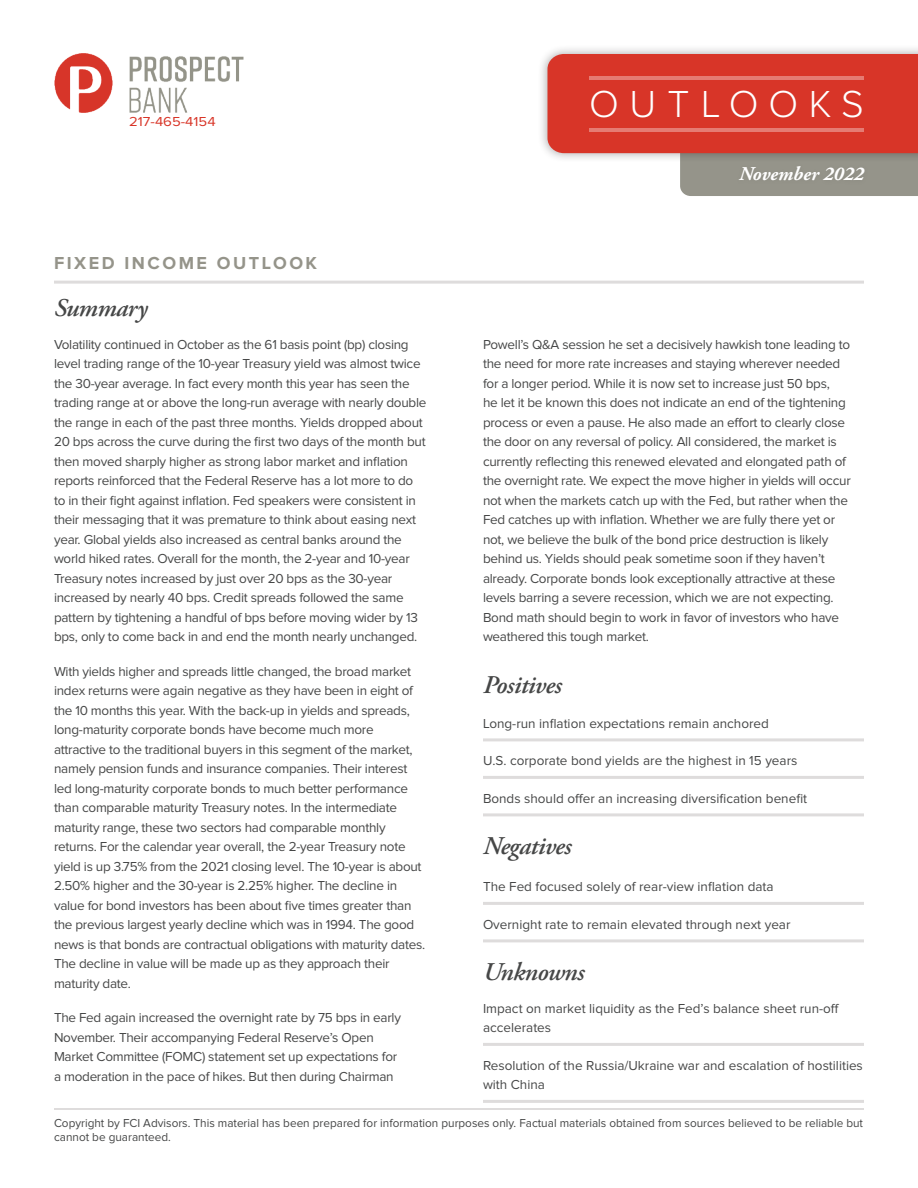
<style>
.page{position:relative;width:918px;height:1188px;background:#fff}
.page>*{position:absolute;margin:0;border:0;box-sizing:border-box;transform-origin:0 0}
.t1{font:300 39px "Proxima Nova";letter-spacing:.27em;color:#fff}
.bullets-square{font:italic 600 25.5px "Adobe Garamond Pro";letter-spacing:-.02em;color:#464747}
.palatino-main{font:italic 600 25.5px "Adobe Garamond Pro";letter-spacing:-.02em;color:#464747}
.t2{font:italic 700 19.5px "Adobe Garamond Pro";color:#fff}
.t3{font:700 18px "Proxima Nova";letter-spacing:.14em;color:#95948a}
.palatino-main-2{font:13.5px/19.5px "Proxima Nova";letter-spacing:-.02em;color:#464747}
.bullets-square-2{font:13.5px/19.5px "Proxima Nova";color:#464747}
.t4{font:13.5px "Proxima Nova";color:#d83528;scale:1.1 1}
.t5{font:12px/14.4px "Proxima Nova";color:#464747}
</style>
<div class="page">
<div style="left:538px;top:44px;width:380px;height:119px;background:#231f20;opacity:.38"></div>
<svg style="left:547px;top:54px;width:371px;height:142px;background:#d25b50"></svg>
<hr style="left:590px;top:76px;width:274px;height:4px;background:#e57b73">
<hr style="left:590px;top:128px;width:274px;height:4px;background:#e57b73">
<div style="left:734px;top:162px;width:135px;height:24px;background:#939288"></div>
<hr style="left:483px;top:738px;width:381px;height:3px;background:#dedcdc">
<hr style="left:483px;top:776px;width:381px;height:3px;background:#dedcdc">
<hr style="left:483px;top:813px;width:381px;height:3px;background:#dedcdc">
<hr style="left:483px;top:902px;width:381px;height:3px;background:#dedcdc">
<hr style="left:483px;top:939px;width:381px;height:3px;background:#dedcdc">
<hr style="left:483px;top:1043px;width:381px;height:3px;background:#dedcdc">
<hr style="left:483px;top:1100px;width:381px;height:3px;background:#dedcdc">
<hr style="left:54px;top:281px;width:810px;height:3px;background:#dedcdc">
<hr style="left:54px;top:1108px;width:810px;height:2px;background:#dedcdc">
<img style="left:54px;top:54px;width:189px;height:58px">
<p class="t4" style="left:129px;top:116px;width:80px">217-465-4154</p>
<p class="t3" style="left:54px;top:254px;width:265px">FIXED INCOME OUTLOOK</p>
<p class="bullets-square" style="left:54px;top:293px;width:95px">Summary</p>
<p class="palatino-main-2" style="left:54px;top:335px;width:374px">Volatility continued in October as the 61 basis point (bp) closing level trading range of the 10-year Treasury yield was almost twice the 30-year average. In fact every month this year has seen the trading range at or above the long-run average with nearly double the range in each of the past three months. Yields dropped about 20 bps across the curve during the first two days of the month but then moved sharply higher as strong labor market and inflation reports reinforced that the Federal Reserve has a lot more to do to in their fight against inflation. Fed speakers were consistent in their messaging that it was premature to think about easing next year. Global yields also increased as central banks around the world hiked rates. Overall for the month, the 2-year and 10-year Treasury notes increased by just over 20 bps as the 30-year increased by nearly 40 bps. Credit spreads followed the same pattern by tightening a handful of bps before moving wider by 13 bps, only to come back in and end the month nearly unchanged.</p>
<p class="palatino-main-2" style="left:54px;top:662px;width:373px">With yields higher and spreads little changed, the broad market index returns were again negative as they have been in eight of the 10 months this year. With the back-up in yields and spreads, long-maturity corporate bonds have become much more attractive to the traditional buyers in this segment of the market, namely pension funds and insurance companies. Their interest led long-maturity corporate bonds to much better performance than comparable maturity Treasury notes. In the intermediate maturity range, these two sectors had comparable monthly returns. For the calendar year overall, the 2-year Treasury note yield is up 3.75% from the 2021 closing level. The 10-year is about 2.50% higher and the 30-year is 2.25% higher. The decline in value for bond investors has been about five times greater than the previous largest yearly decline which was in 1994. The good news is that bonds are contractual obligations with maturity dates.<br>The decline in value will be made up as they approach their maturity date.</p>
<p class="palatino-main-2" style="left:54px;top:1009px;width:348px">The Fed again increased the overnight rate by 75 bps in early November. Their accompanying Federal Reserve’s Open Market Committee (FOMC) statement set up expectations for a moderation in the pace of hikes. But then during Chairman</p>
<h1 class="t1" style="left:589px;top:86px;width:276px">OUTLOOKS</h1>
<h3 class="t2" style="left:739px;top:162px;width:126px">November 2022</h3>
<p class="palatino-main-2" style="left:483px;top:335px;width:369px">Powell’s Q&amp;A session he set a decisively hawkish tone leading to the need for more rate increases and staying wherever needed for a longer period. While it is now set to increase just 50 bps,<br>he let it be known this does not indicate an end of the tightening process or even a pause. He also made an effort to clearly close the door on any reversal of policy. All considered, the market is currently reflecting this renewed elevated and elongated path of the overnight rate. We expect the move higher in yields will occur not when the markets catch up with the Fed, but rather when the Fed catches up with inflation. Whether we are fully there yet or not, we believe the bulk of the bond price destruction is likely behind us. Yields should peak sometime soon if they haven’t already. Corporate bonds look exceptionally attractive at these levels barring a severe recession, which we are not expecting.<br>Bond math should begin to work in favor of investors who have weathered this tough market.</p>
<p class="palatino-main" style="left:483px;top:671px;width:80px">Positives</p>
<p class="bullets-square-2" style="left:483px;top:714px;width:287px">Long-run inflation expectations remain anchored</p>
<p class="bullets-square-2" style="left:483px;top:752px;width:316px">U.S. corporate bond yields are the highest in 15 years</p>
<p class="bullets-square-2" style="left:483px;top:789px;width:326px">Bonds should offer an increasing diversification benefit</p>
<p class="bullets-square" style="left:483px;top:831px;width:90px">Negatives</p>
<p class="bullets-square-2" style="left:483px;top:878px;width:292px">The Fed focused solely of rear-view inflation data</p>
<p class="bullets-square-2" style="left:483px;top:915px;width:309px">Overnight rate to remain elevated through next year</p>
<p class="bullets-square" style="left:483px;top:957px;width:103px">Unknowns</p>
<p class="bullets-square-2" style="left:483px;top:999px;width:358px">Impact on market liquidity as the Fed’s balance sheet run-off accelerates</p>
<p class="bullets-square-2" style="left:483px;top:1056px;width:381px">Resolution of the Russia/Ukraine war and escalation of hostilities with China</p>
<p class="t5" style="left:54px;top:1116px;width:811px">Copyright by FCI Advisors. This material has been prepared for information purposes only. Factual materials obtained from sources believed to be reliable but cannot be guaranteed.</p>
</div>
